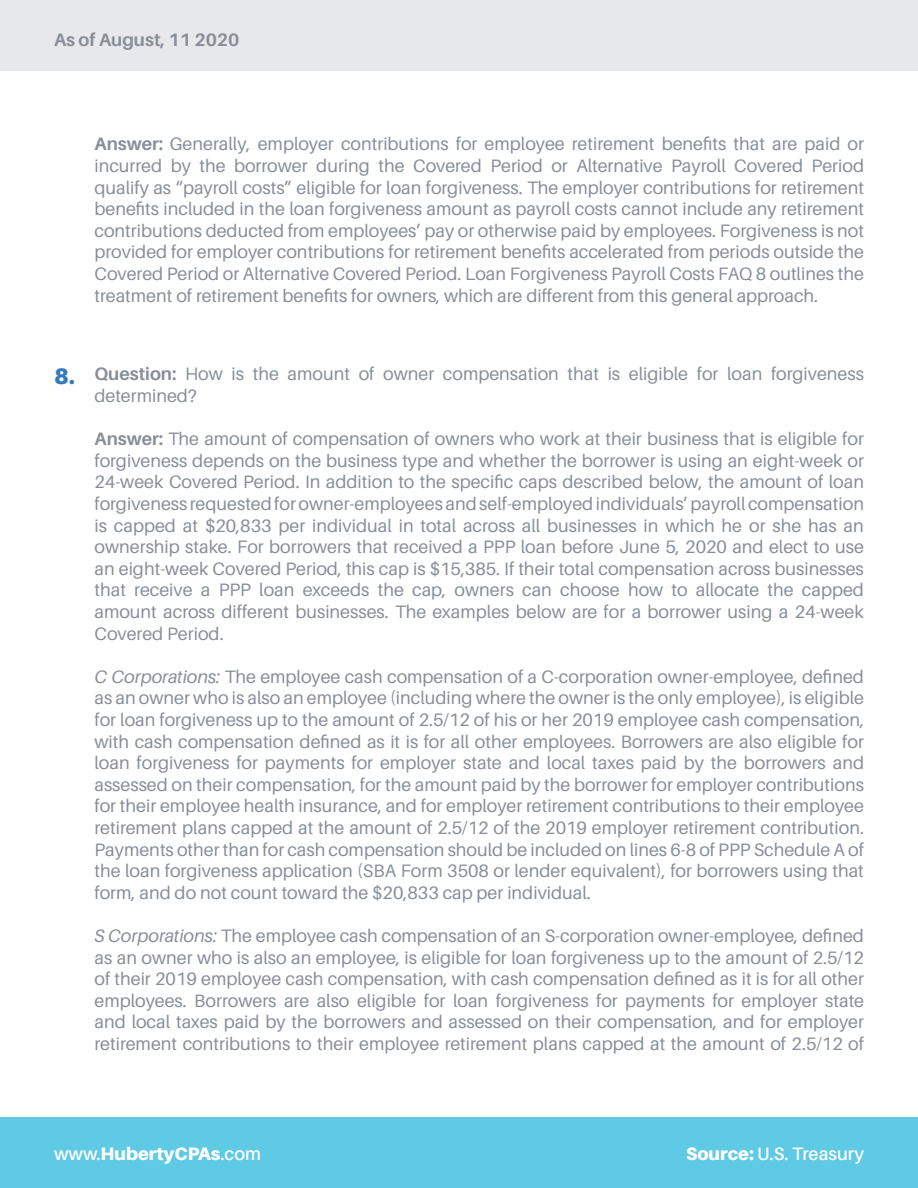
<style>
.page{position:relative;width:918px;height:1188px;background:#fff}
.page>*{position:absolute;margin:0;border:0;box-sizing:border-box;transform-origin:0 0}
.t1{font:900 22.5px "Aileron";color:#367abe}
.body_copy{font:18px/21.6px "Aileron";color:#888e99;text-align:justify}
.t2{font:900 18px "Aileron";color:#fff}
.t3{font:600 18px "Aileron";color:#fff}
.t4{font:700 18px "Aileron";color:#888e99}
.s1{font-weight:700}
.s2{font-style:italic}
.s3{font-weight:600}
.s4{font-weight:900}
</style>
<div class="page">
<div style="left:0;top:1118px;width:918px;height:70px;background:#5fcae3"></div>
<div style="left:0;top:0;width:918px;height:71px;background:#e7e8eb"></div>
<p class="t4" style="left:54px;top:30px;width:187px">As of August, 11 2020</p>
<p class="body_copy" style="left:94px;top:134px;width:771px"><span class="s1">Answer:</span> Generally, employer contributions for employee retirement benefits that are paid or incurred by the borrower during the Covered Period or Alternative Payroll Covered Period qualify as “payroll costs” eligible for loan forgiveness. The employer contributions for retirement benefits included in the loan forgiveness amount as payroll costs cannot include any retirement contributions deducted from employees’ pay or otherwise paid by employees. Forgiveness is not provided for employer contributions for retirement benefits accelerated from periods outside the Covered Period or Alternative Covered Period. Loan Forgiveness Payroll Costs FAQ 8 outlines the treatment of retirement benefits for owners, which are different from this general approach.</p>
<p class="t1" style="left:54px;top:363px;width:22px">8.</p>
<p class="body_copy" style="left:94px;top:363px;width:771px"><span class="s1">Question:</span> How is the amount of owner compensation that is eligible for loan forgiveness determined?</p>
<p class="body_copy" style="left:94px;top:428px;width:771px"><span class="s1">Answer:</span> The amount of compensation of owners who work at their business that is eligible for forgiveness depends on the business type and whether the borrower is using an eight-week or 24-week Covered Period. In addition to the specific caps described below, the amount of loan forgiveness requested for owner-employees and self-employed individuals’ payroll compensation is capped at $20,833 per individual in total across all businesses in which he or she has an ownership stake. For borrowers that received a PPP loan before June 5, 2020 and elect to use an eight-week Covered Period, this cap is $15,385. If their total compensation across businesses that receive a PPP loan exceeds the cap, owners can choose how to allocate the capped amount across different businesses. The examples below are for a borrower using a 24-week Covered Period.</p>
<p class="body_copy" style="left:94px;top:666px;width:771px"><span class="s2">C Corporations:</span> The employee cash compensation of a C-corporation owner-employee, defined as an owner who is also an employee (including where the owner is the only employee), is eligible for loan forgiveness up to the amount of 2.5/12 of his or her 2019 employee cash compensation, with cash compensation defined as it is for all other employees. Borrowers are also eligible for loan forgiveness for payments for employer state and local taxes paid by the borrowers and assessed on their compensation, for the amount paid by the borrower for employer contributions for their employee health insurance, and for employer retirement contributions to their employee retirement plans capped at the amount of 2.5/12 of the 2019 employer retirement contribution.<br>Payments other than for cash compensation should be included on lines 6-8 of PPP Schedule A of the loan forgiveness application (SBA Form 3508 or lender equivalent), for borrowers using that form, and do not count toward the $20,833 cap per individual.</p>
<p class="body_copy" style="left:94px;top:925px;width:771px"><span class="s2">S Corporations:</span> The employee cash compensation of an S-corporation owner-employee, defined as an owner who is also an employee, is eligible for loan forgiveness up to the amount of 2.5/12 of their 2019 employee cash compensation, with cash compensation defined as it is for all other employees. Borrowers are also eligible for loan forgiveness for payments for employer state and local taxes paid by the borrowers and assessed on their compensation, and for employer retirement contributions to their employee retirement plans capped at the amount of 2.5/12 of</p>
<p class="t2" style="left:54px;top:1143px;width:209px"><span class="s3">www.</span>HubertyCPAs<span class="s3">.com</span></p>
<p class="t3" style="left:686px;top:1144px;width:179px"><span class="s4">Source:</span> U.S. Treasury</p>
</div>
